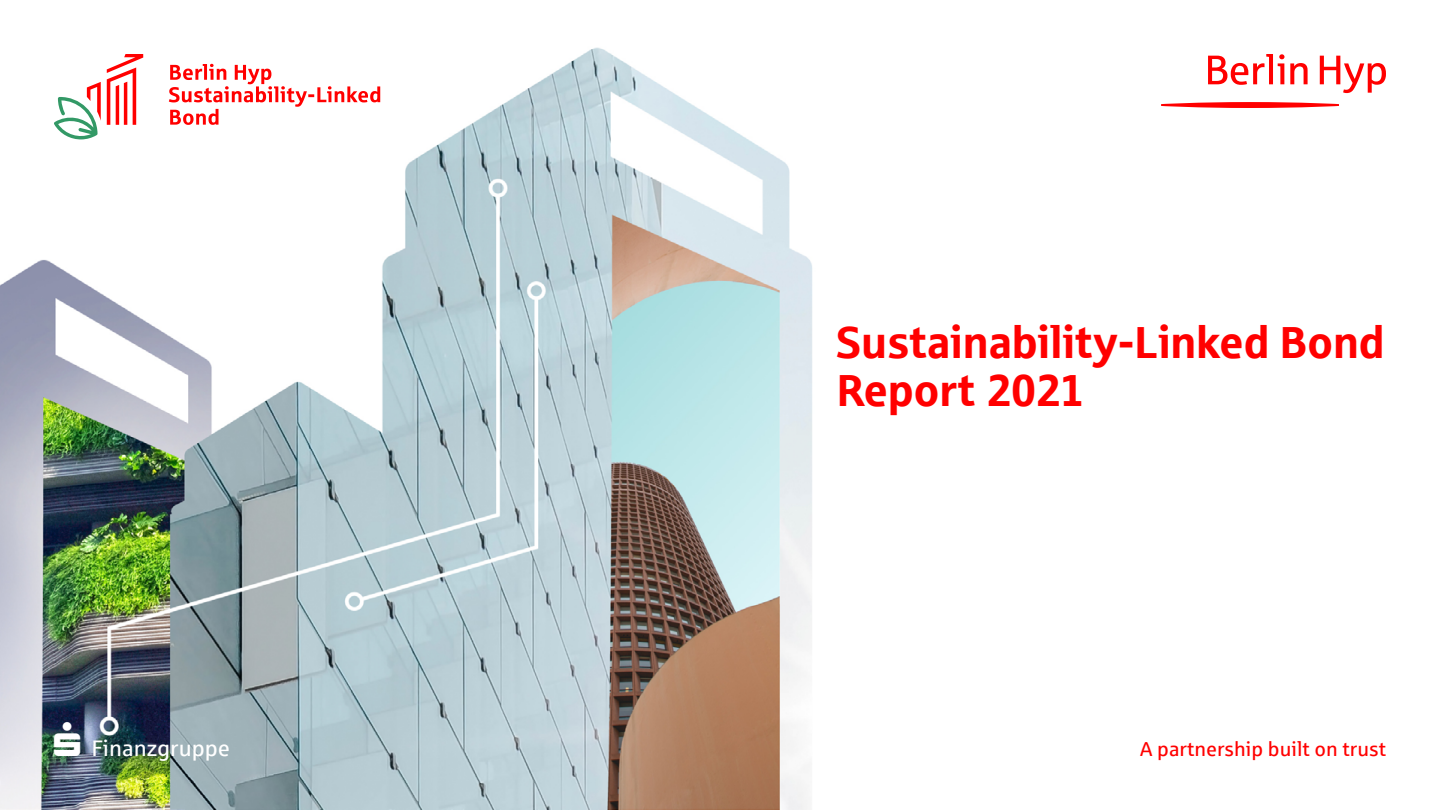
<style>
.page{position:relative;width:1440px;height:810px;background:#fff}
.page>*{position:absolute;margin:0;border:0;box-sizing:border-box;transform-origin:0 0}
.t1{font:45px/48.5px "Sparkasse Head";letter-spacing:.02em;color:#f00}
.t2{font:22.5px "Sparkasse Rg";color:#fff}
.t3{font:20.25px "Sparkasse Rg";color:#f00}
</style>
<div class="page">
<img style="left:0;top:47px;width:812px;height:763px">
<svg style="left:1208px;top:54px;width:178px;height:39px"></svg>
<svg style="left:1161px;top:102px;width:178px;height:6px"></svg>
<svg style="left:169px;top:64px;width:211px;height:61px"></svg>
<svg style="left:54px;top:82px;width:47px;height:58px"></svg>
<svg style="left:107px;top:54px;width:36px;height:71px"></svg>
<svg style="left:54px;top:722px;width:26px;height:34px"></svg>
<p class="t1" style="left:837px;top:316px;width:549px">Sustainability-Linked Bond<br>Report 2021</p>
<p class="t2" style="left:91px;top:734px;width:140px">Finanzgruppe</p>
<p class="t3" style="left:1140px;top:737px;width:247px">A partnership built on trust</p>
</div>
